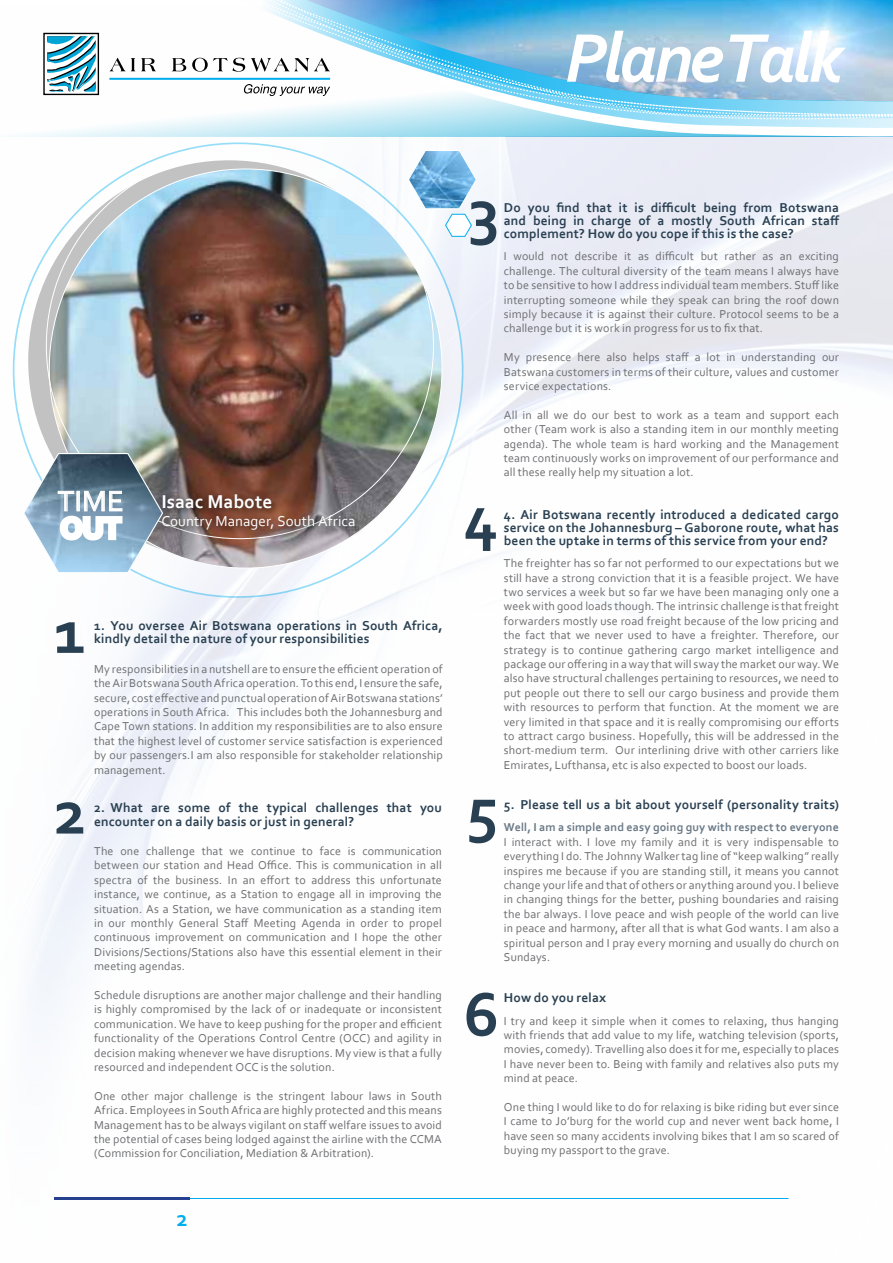
<style>
.page{position:relative;width:893px;height:1263px;background:#fff}
.page>*{position:absolute;margin:0;border:0;box-sizing:border-box;transform-origin:0 0}
.t1{font:700 64.5px "Corbel";color:#294052}
.t2{font:30px "Corbel";color:#fff}
.t3{font:700 22.65px "Corbel";color:#00aeef}
.t4{font:700 19.5px "Corbel";color:#fff}
.t5{font:15px "Corbel";letter-spacing:.005em;color:#fff}
.t6{font:700 13.5px/13.2px "Corbel";letter-spacing:.01em;color:#294052;text-align:justify}
.t7{font:12px/14.4px "Corbel";letter-spacing:.015em;color:#6d6e71;text-align:justify}
.t8{font:700 12px "Corbel";letter-spacing:.015em;color:#697986}
</style>
<div class="page">
<svg style="left:25px;top:32px;width:167px;height:104px"></svg>
<div style="left:43px;top:33px;width:56px;height:62px;border:1px solid #000"></div>
<svg style="left:47px;top:36px;width:49px;height:56px"></svg>
<svg style="left:110px;top:58px;width:25px;height:13px"></svg>
<svg style="left:141px;top:58px;width:15px;height:13px"></svg>
<svg style="left:172px;top:58px;width:14px;height:13px"></svg>
<hr style="left:109px;top:78px;width:221px;height:2px;background:#00aeef">
<svg style="left:12px;top:147px;width:452px;height:453px"></svg>
<svg style="left:164px;top:237px;width:279px;height:333px"></svg>
<img style="left:45px;top:151px;width:389px;height:390px">
<div style="left:158px;top:489px;width:208px;height:50px;background:#000;opacity:.75"></div>
<svg style="left:192px;top:0;width:701px;height:237px"></svg>
<svg style="left:22px;top:452px;width:142px;height:122px"></svg>
<hr style="left:54px;top:1198px;width:735px;height:1px;background:#00aeef">
<hr style="left:54px;top:1197px;width:136px;height:3px;background:#25408f">
<h2 class="t2" style="left:58px;top:482px;width:67px">TIME</h2>
<h3 class="t4" style="left:161px;top:489px;width:112px">Isaac Mabote</h3>
<p class="t5" style="left:161px;top:511px;width:196px">Country Manager, South Africa</p>
<h1 class="t1" style="left:54px;top:592px;width:33px">1</h1>
<p class="t6" style="left:94px;top:619px;width:350px">1. You oversee Air Botswana operations in South Africa, kindly detail the nature of your responsibilities</p>
<p class="t7" style="left:94px;top:661px;width:350px">My responsibilities in a nutshell are to ensure the efficient operation of the Air Botswana South Africa operation. To this end, I ensure the safe, secure, cost effective and punctual operation of Air Botswana stations’ operations in South Africa. This includes both the Johannesburg and Cape Town stations. In addition my responsibilities are to also ensure that the highest level of customer service satisfaction is experienced by our passengers.I am also responsible for stakeholder relationship management.</p>
<h1 class="t1" style="left:54px;top:772px;width:34px">2</h1>
<p class="t6" style="left:94px;top:801px;width:349px">2. What are some of the typical challenges that you encounter on a daily basis or just in general?</p>
<p class="t7" style="left:94px;top:843px;width:349px">The one challenge that we continue to face is communication between our station and Head Office. This is communication in all spectra of the business. In an effort to address this unfortunate instance, we continue, as a Station to engage all in improving the situation. As a Station, we have communication as a standing item in our monthly General Staff Meeting Agenda in order to propel continuous improvement on communication and I hope the other Divisions/Sections/Stations also have this essential element in their meeting agendas.</p>
<p class="t7" style="left:94px;top:987px;width:349px">Schedule disruptions are another major challenge and their handling is highly compromised by the lack of or inadequate or inconsistent communication. We have to keep pushing for the proper and efficient functionality of the Operations Control Centre (OCC) and agility in decision making whenever we have disruptions. My view is that a fully resourced and independent OCC is the solution.</p>
<p class="t7" style="left:94px;top:1088px;width:349px">One other major challenge is the stringent labour laws in South Africa. Employees in South Africa are highly protected and this means Management has to be always vigilant on staff welfare issues to avoid the potential of cases being lodged against the airline with the CCMA (Commission for Conciliation, Mediation &amp; Arbitration).</p>
<h3 class="t3" style="left:176px;top:1204px;width:13px">2</h3>
<h1 class="t1" style="left:468px;top:171px;width:33px">3</h1>
<p class="t6" style="left:504px;top:200px;width:337px">Do you find that it is difficult being from Botswana and being in charge of a mostly South African staff complement? How do you cope if this is the case?</p>
<p class="t7" style="left:504px;top:249px;width:337px">I would not describe it as difficult but rather as an exciting challenge. The cultural diversity of the team means I always have to be sensitive to how I address individual team members. Stuff like interrupting someone while they speak can bring the roof down simply because it is against their culture. Protocol seems to be a challenge but it is work in progress for us to fix that.</p>
<p class="t7" style="left:504px;top:350px;width:337px">My presence here also helps staff a lot in understanding our Batswana customers in terms of their culture, values and customer service expectations.</p>
<p class="t7" style="left:504px;top:407px;width:337px">All in all we do our best to work as a team and support each other (Team work is also a standing item in our monthly meeting agenda). The whole team is hard working and the Management team continuously works on improvement of our performance and all these really help my situation a lot.</p>
<h1 class="t1" style="left:463px;top:477px;width:36px">4</h1>
<p class="t6" style="left:504px;top:507px;width:337px">4. Air Botswana recently introduced a dedicated cargo service on the Johannesburg – Gaborone route, what has been the uptake in terms of this service from your end?</p>
<p class="t7" style="left:504px;top:556px;width:337px">The freighter has so far not performed to our expectations but we still have a strong conviction that it is a feasible project. We have two services a week but so far we have been managing only one a week with good loads though. The intrinsic challenge is that freight forwarders mostly use road freight because of the low pricing and the fact that we never used to have a freighter. Therefore, our strategy is to continue gathering cargo market intelligence and package our offering in a way that will sway the market our way. We also have structural challenges pertaining to resources, we need to put people out there to sell our cargo business and provide them with resources to perform that function. At the moment we are very limited in that space and it is really compromising our efforts to attract cargo business. Hopefully, this will be addressed in the short-medium term. Our interlining drive with other carriers like Emirates, Lufthansa, etc is also expected to boost our loads.</p>
<p class="t6" style="left:504px;top:798px;width:337px">5. Please tell us a bit about yourself (personality traits)</p>
<p class="t8" style="left:504px;top:820px;width:337px">Well, I am a simple and easy going guy with respect to everyone</p>
<p class="t7" style="left:504px;top:834px;width:337px">I interact with. I love my family and it is very indispensable to everything I do. The Johnny Walker tag line of “keep walking” really inspires me because if you are standing still, it means you cannot change your life and that of others or anything around you. I believe in changing things for the better, pushing boundaries and raising the bar always. I love peace and wish people of the world can live in peace and harmony, after all that is what God wants. I am also a spiritual person and I pray every morning and usually do church on Sundays.</p>
<p class="t6" style="left:504px;top:991px;width:104px">How do you relax</p>
<p class="t7" style="left:504px;top:1013px;width:337px">I try and keep it simple when it comes to relaxing, thus hanging with friends that add value to my life, watching television (sports, movies, comedy). Travelling also does it for me, especially to places I have never been to. Being with family and relatives also puts my mind at peace.</p>
<p class="t7" style="left:504px;top:1099px;width:337px">One thing I would like to do for relaxing is bike riding but ever since I came to Jo’burg for the world cup and never went back home, I have seen so many accidents involving bikes that I am so scared of buying my passport to the grave.</p>
<h1 class="t1" style="left:466px;top:769px;width:33px">5</h1>
<h1 class="t1" style="left:463px;top:974px;width:37px">6</h1>
</div>
